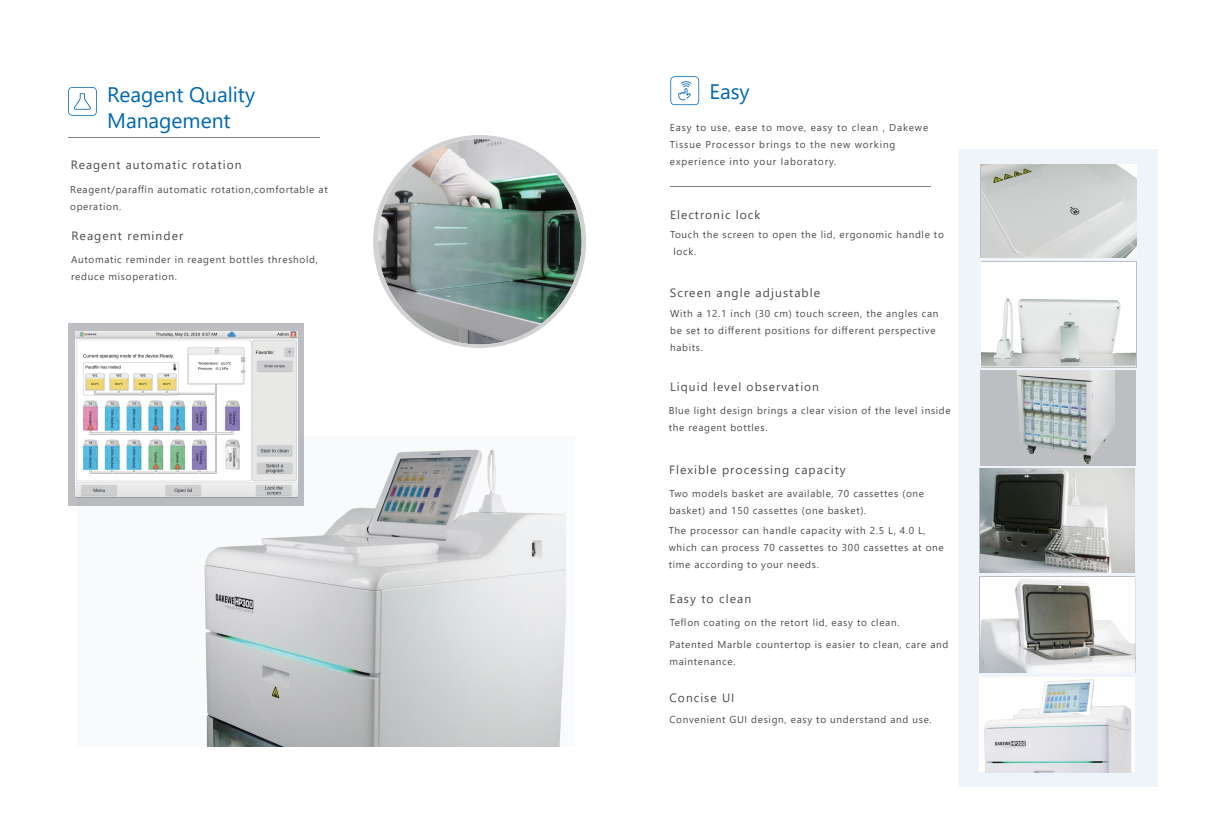
<style>
.page{position:relative;width:1208px;height:825px;background:#fff}
.page>*{position:absolute;margin:0;border:0;box-sizing:border-box;transform-origin:0 0}
.t1{font:21px/25.2px "Yu Gothic UI";color:#0167b4}
.t2{font:12px "Yu Gothic UI";letter-spacing:.085em;color:#4c4b4b}
.t3{font:10px/17px "Yu Gothic UI";letter-spacing:.065em;color:#4c4b4b}
.t4{font:10px/17px "Yu Gothic UI";letter-spacing:.085em;color:#4c4b4b}
</style>
<div class="page">
<div style="left:958px;top:149px;width:199px;height:638px;background:#eef4fa"></div>
<div style="left:68px;top:324px;width:236px;height:182px;background:#bdbec1"></div>
<img style="left:981px;top:165px;width:155px;height:92px">
<svg style="left:68px;top:87px;width:29px;height:29px"></svg>
<div style="left:77px;top:436px;width:498px;height:311px;background:#f8fafc"></div>
<hr style="left:670px;top:186px;width:261px;height:1px;background:#808285">
<hr style="left:68px;top:137px;width:252px;height:1px;background:#808285">
<img style="left:981px;top:262px;width:154px;height:105px">
<svg style="left:670px;top:76px;width:29px;height:29px"></svg>
<img style="left:75px;top:331px;width:223px;height:167px">
<img style="left:373px;top:140px;width:213px;height:204px">
<img style="left:980px;top:469px;width:154px;height:104px">
<img style="left:980px;top:577px;width:154px;height:95px">
<img style="left:980px;top:370px;width:155px;height:96px">
<img style="left:194px;top:446px;width:372px;height:301px">
<img style="left:980px;top:677px;width:154px;height:95px">
<h1 class="t1" style="left:107px;top:79px;width:149px">Reagent Quality<br>Management</h1>
<p class="t2" style="left:71px;top:153px;width:172px">Reagent automatic rotation</p>
<p class="t3" style="left:70px;top:179px;width:259px">Reagent/paraffin automatic rotation,comfortable at operation.</p>
<p class="t2" style="left:71px;top:225px;width:113px">Reagent reminder</p>
<p class="t3" style="left:71px;top:249px;width:248px">Automatic reminder in reagent bottles threshold, reduce misoperation.</p>
<h1 class="t1" style="left:709px;top:76px;width:42px">Easy</h1>
<p class="t4" style="left:670px;top:117px;width:260px">Easy to use, ease to move, easy to clean , Dakewe<br>Tissue Processor brings to the new working experience into your laboratory.</p>
<p class="t2" style="left:670px;top:203px;width:92px">Electronic lock</p>
<p class="t3" style="left:673px;top:225px;width:272px;text-indent:-3px">Touch the screen to open the lid, ergonomic handle to lock.</p>
<p class="t2" style="left:670px;top:281px;width:152px">Screen angle adjustable</p>
<p class="t3" style="left:670px;top:303px;width:270px">With a 12.1 inch (30 cm) touch screen, the angles can be set to different positions for different perspective habits.</p>
<p class="t2" style="left:670px;top:376px;width:150px">Liquid level observation</p>
<p class="t3" style="left:668px;top:401px;width:283px">Blue light design brings a clear vision of the level inside the reagent bottles.</p>
<p class="t2" style="left:669px;top:458px;width:178px">Flexible processing capacity</p>
<p class="t3" style="left:669px;top:483px;width:256px">Two models basket are available, 70 cassettes (one basket) and 150 cassettes (one basket).</p>
<p class="t3" style="left:669px;top:520px;width:276px">The processor can handle capacity with 2.5 L, 4.0 L, which can process 70 cassettes to 300 cassettes at one time according to your needs.</p>
<p class="t2" style="left:669px;top:588px;width:83px">Easy to clean</p>
<p class="t3" style="left:670px;top:613px;width:231px">Teflon coating on the retort lid, easy to clean.</p>
<p class="t3" style="left:669px;top:635px;width:280px">Patented Marble countertop is easier to clean, care and maintenance.</p>
<p class="t2" style="left:669px;top:686px;width:66px">Concise UI</p>
<p class="t3" style="left:669px;top:709px;width:264px">Convenient GUI design, easy to understand and use.</p>
</div>
